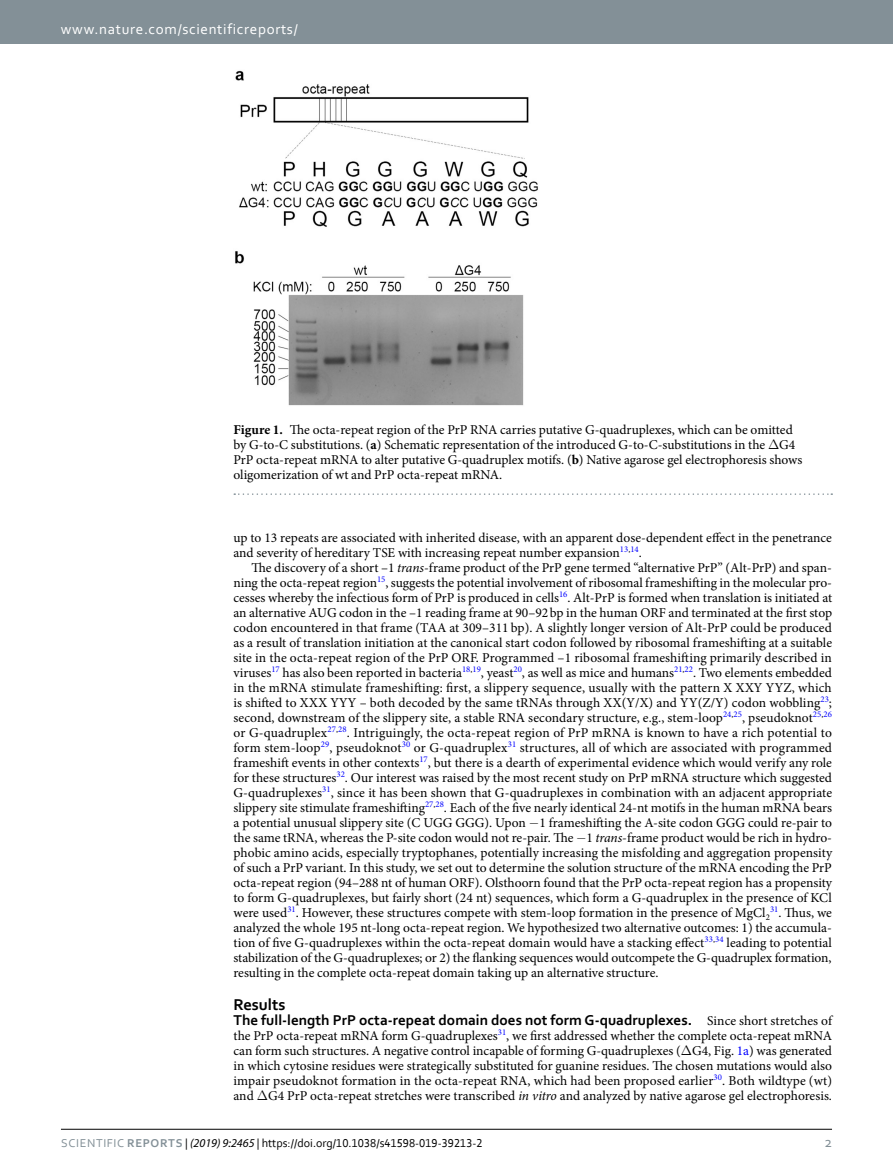
<style>
.page{position:relative;width:893px;height:1174px;background:#fff}
.page>*{position:absolute;margin:0;border:0;box-sizing:border-box;transform-origin:0 0}
.t1{font:16.5px "Corbel Bold 2";color:#000}
.t2{font:15px "Corbel Bold 2";letter-spacing:.005em;color:#000}
.t3{font:15px "Corbel 2";letter-spacing:.045em;color:#fff}
.t4{font:15px "Corbel 2";color:#839097}
.t5{font:13.5px/15px "Minion Pro";color:#000}
.t6{font:12px "Corbel";color:#000}
.s1{font-weight:700}
.s2{font-style:italic}
.s3{font-family:"Minion Pro";font-size:13.5px}
.s4{color:#00f}
.s5{font-family:"Corbel 2";color:#839097}
.s6{font-family:"Corbel Bold 2";color:#839097}
.s7{font-family:"Corbel 2"}
.s8{font-family:"Myriad Pro";font-style:italic}
</style>
<div class="page">
<hr style="left:61px;top:1129px;width:771px;height:1px;background:#000">
<div style="left:0;top:0;width:893px;height:43px;background:#839097"></div>
<img style="left:235px;top:70px;width:303px;height:336px">
<svg style="left:234px;top:493px;width:598px;height:2px"></svg>
<p class="t3" style="left:61px;top:19px;width:238px">www.nature.com/scientificreports/</p>
<p class="t5" style="left:233px;top:422px;width:570px"><span class="s1">Figure 1.</span> The octa-repeat region of the PrP RNA carries putative G-quadruplexes, which can be omitted by G-to-C substitutions. (<span class="s1">a</span>) Schematic representation of the introduced G-to-C-substitutions in the G4<br>PrP octa-repeat mRNA to alter putative G-quadruplex motifs. (<span class="s1">b</span>) Native agarose gel electrophoresis shows oligomerization of wt and PrP octa-repeat mRNA.</p>
<p class="t5" style="left:233px;top:530px;width:600px">up to 13 repeats are associated with inherited disease, with an apparent dose-dependent effect in the penetrance and severity of hereditary TSE with increasing repeat number expansion<sup>13</sup><sup>,</sup><sup>14</sup>.</p>
<p class="t5" style="left:233px;top:560px;width:600px;text-align:justify;text-indent:18px">The discovery of a short –1 <span class="s2">trans</span>-frame product of the PrP gene termed “alternative PrP” (Alt-PrP) and span&shy;ning the octa-repeat region<sup>15</sup>, suggests the potential involvement of ribosomal frameshifting in the molecular pro&shy;cesses whereby the infectious form of PrP is produced in cells<sup>16</sup>. Alt-PrP is formed when translation is initiated at an alternative AUG codon in the –1 reading frame at 90–92bp in the human ORF and terminated at the first stop codon encountered in that frame (TAA at 309–311 bp). A slightly longer version of Alt-PrP could be produced as a result of translation initiation at the canonical start codon followed by ribosomal frameshifting at a suitable site in the octa-repeat region of the PrP ORF. Programmed –1 ribosomal frameshifting primarily described in viruses<sup>17</sup> has also been reported in bacteria<sup>18</sup><sup>,</sup><sup>19</sup>, yeast<sup>20</sup>, as well as mice and humans<sup>21</sup><sup>,</sup><sup>22</sup>. Two elements embedded in the mRNA stimulate frameshifting: first, a slippery sequence, usually with the pattern X XXY YYZ, which is shifted to XXX YYY – both decoded by the same tRNAs through XX(Y/X) and YY(Z/Y) codon wobbling<sup>23</sup>; second, downstream of the slippery site, a stable RNA secondary structure, e.g., stem-loop<sup>24</sup><sup>,</sup><sup>25</sup>, pseudoknot<sup>25</sup><sup>,</sup><sup>26 </sup>or G-quadruplex<sup>27</sup><sup>,</sup><sup>28</sup>. Intriguingly, the octa-repeat region of PrP mRNA is known to have a rich potential to form stem-loop<sup>29</sup>, pseudoknot<sup>30</sup> or G-quadruplex<sup>31</sup> structures, all of which are associated with programmed frameshift events in other contexts<sup>17</sup>, but there is a dearth of experimental evidence which would verify any role for these structures<sup>32</sup>. Our interest was raised by the most recent study on PrP mRNA structure which suggested G-quadruplexes<sup>31</sup>, since it has been shown that G-quadruplexes in combination with an adjacent appropriate slippery site stimulate frameshifting<sup>27</sup><sup>,</sup><sup>28</sup>. Each of the five nearly identical 24-nt motifs in the human mRNA bears a potential unusual slippery site (C UGG GGG). Upon −1 frameshifting the A-site codon GGG could re-pair to the same tRNA, whereas the P-site codon would not re-pair. The −1 <span class="s2">trans</span>-frame product would be rich in hydro&shy;phobic amino acids, especially tryptophanes, potentially increasing the misfolding and aggregation propensity of such a PrP variant. In this study, we set out to determine the solution structure of the mRNA encoding the PrP octa-repeat region (94–288 nt of human ORF). Olsthoorn found that the PrP octa-repeat region has a propensity to form G-quadruplexes, but fairly short (24 nt) sequences, which form a G-quadruplex in the presence of KCl were used<sup>31</sup>. However, these structures compete with stem-loop formation in the presence of MgCl<sub>2</sub><sup>31</sup>. Thus, we analyzed the whole 195 nt-long octa-repeat region. We hypothesized two alternative outcomes: 1) the accumula&shy;tion of five G-quadruplexes within the octa-repeat domain would have a stacking effect<sup>33</sup><sup>,</sup><sup>34</sup> leading to potential stabilization of the G-quadruplexes; or 2) the flanking sequences would outcompete the G-quadruplex formation, resulting in the complete octa-repeat domain taking up an alternative structure.</p>
<p class="t1" style="left:233px;top:994px;width:53px">Results</p>
<p class="t2" style="left:233px;top:1010px;width:600px">The full-length PrP octa-repeat domain does not form G-quadruplexes. <span class="s3">Since short stretches of</span></p>
<p class="t5" style="left:233px;top:1028px;width:600px;text-align:justify">the PrP octa-repeat mRNA form G-quadruplexes<sup>31</sup>, we first addressed whether the complete octa-repeat mRNA can form such structures. A negative control incapable of forming G-quadruplexes ( G4, Fig. <span class="s4">1a</span>) was generated in which cytosine residues were strategically substituted for guanine residues. The chosen mutations would also impair pseudoknot formation in the octa-repeat RNA, which had been proposed earlier<sup>30</sup>. Both wildtype (wt) and G4 PrP octa-repeat stretches were transcribed <span class="s2">in vitro</span> and analyzed by native agarose gel electrophoresis.</p>
<p class="t6" style="left:61px;top:1135px;width:423px"><span class="s5">Scientific</span> <span class="s6">Reports</span> <span class="s7">|</span> <span class="s8">(2019) 9:2465</span> <span class="s7">|</span> https://doi.org/10.1038/s41598-019-39213-2</p>
<p class="t4" style="left:824px;top:1132px;width:9px">2</p>
</div>
